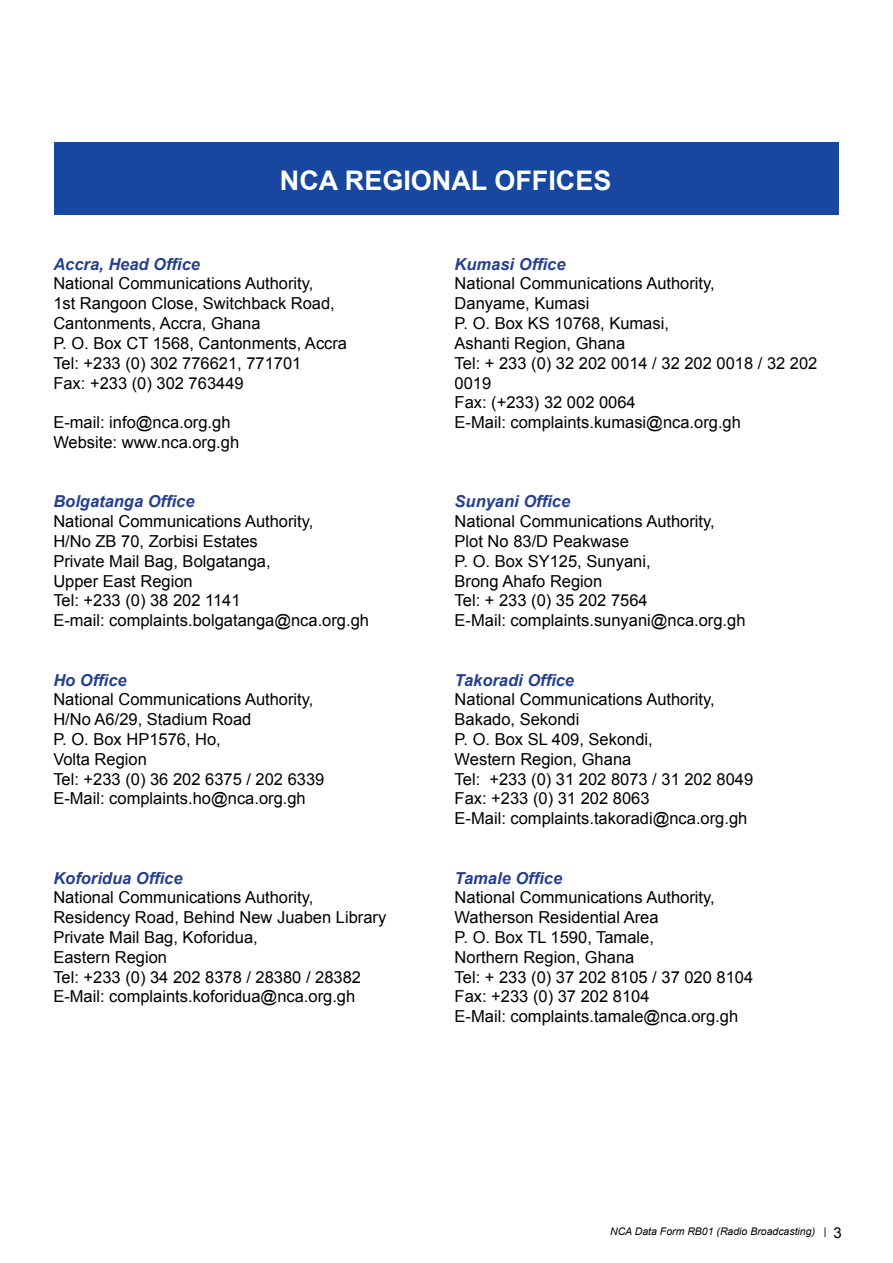
<style>
.page{position:relative;width:893px;height:1263px;background:#fff}
.page>*{position:absolute;margin:0;border:0;box-sizing:border-box;transform-origin:0 0}
.t1{font:700 27px "Arial";color:#fff}
.t2{font:16.5px/19.8px "Arial";color:#000}
.t3{font:italic 700 16.5px "Arial";color:#25408f}
.t4{font:italic 10.5px "Arial";color:#000}
.s1{font-style:normal;font-size:15px}
</style>
<div class="page">
<div style="left:54px;top:143px;width:785px;height:72px;background:#17479e"></div>
<h1 class="t1" style="left:280px;top:163px;width:333px">NCA REGIONAL OFFICES</h1>
<p class="t3" style="left:53px;top:253px;width:148px">Accra, Head Office</p>
<p class="t2" style="left:53px;top:274px;width:295px">National Communications Authority,<br>1st Rangoon Close, Switchback Road,<br>Cantonments, Accra, Ghana<br>P. O. Box CT 1568, Cantonments, Accra<br>Tel: +233 (0) 302 776621, 771701<br>Fax: +233 (0) 302 763449</p>
<p class="t2" style="left:53px;top:413px;width:187px">E-mail: info@nca.org.gh<br>Website: www.nca.org.gh</p>
<p class="t3" style="left:53px;top:490px;width:143px">Bolgatanga Office</p>
<p class="t2" style="left:53px;top:512px;width:317px">National Communications Authority,<br>H/No ZB 70, Zorbisi Estates<br>Private Mail Bag, Bolgatanga,<br>Upper East Region<br>Tel: +233 (0) 38 202 1141<br>E-mail: complaints.bolgatanga@nca.org.gh</p>
<p class="t3" style="left:53px;top:669px;width:75px">Ho Office</p>
<p class="t2" style="left:53px;top:690px;width:273px">National Communications Authority,<br>H/No A6/29, Stadium Road<br>P. O. Box HP1576, Ho,<br>Volta Region<br>Tel: +233 (0) 36 202 6375 / 202 6339<br>E-Mail: complaints.ho@nca.org.gh</p>
<p class="t3" style="left:53px;top:867px;width:131px">Koforidua Office</p>
<p class="t2" style="left:53px;top:888px;width:334px">National Communications Authority, Residency Road, Behind New Juaben Library Private Mail Bag, Koforidua,<br>Eastern Region<br>Tel: +233 (0) 34 202 8378 / 28380 / 28382<br>E-Mail: complaints.koforidua@nca.org.gh</p>
<p class="t3" style="left:455px;top:253px;width:112px">Kumasi Office</p>
<p class="t2" style="left:455px;top:274px;width:364px">National Communications Authority,<br>Danyame, Kumasi<br>P. O. Box KS 10768, Kumasi,<br>Ashanti Region, Ghana<br>Tel: + 233 (0) 32 202 0014 / 32 202 0018 / 32 202<br>0019<br>Fax: (+233) 32 002 0064<br>E-Mail: complaints.kumasi@nca.org.gh</p>
<p class="t3" style="left:455px;top:490px;width:117px">Sunyani Office</p>
<p class="t2" style="left:455px;top:512px;width:292px">National Communications Authority,<br>Plot No 83/D Peakwase<br>P. O. Box SY125, Sunyani,<br>Brong Ahafo Region<br>Tel: + 233 (0) 35 202 7564<br>E-Mail: complaints.sunyani@nca.org.gh</p>
<p class="t3" style="left:455px;top:669px;width:121px">Takoradi Office</p>
<p class="t2" style="left:455px;top:690px;width:300px">National Communications Authority,<br>Bakado, Sekondi<br>P. O. Box SL 409, Sekondi,<br>Western Region, Ghana<br>Tel: +233 (0) 31 202 8073 / 31 202 8049<br>Fax: +233 (0) 31 202 8063<br>E-Mail: complaints.takoradi@nca.org.gh</p>
<p class="t3" style="left:455px;top:867px;width:109px">Tamale Office</p>
<p class="t2" style="left:455px;top:888px;width:300px">National Communications Authority,<br>Watherson Residential Area<br>P. O. Box TL 1590, Tamale,<br>Northern Region, Ghana<br>Tel: + 233 (0) 37 202 8105 / 37 020 8104<br>Fax: +233 (0) 37 202 8104<br>E-Mail: complaints.tamale@nca.org.gh</p>
<p class="t4" style="left:610px;top:1224px;width:233px">NCA Data Form RB01 (Radio Broadcasting) | <span class="s1">3</span></p>
</div>
